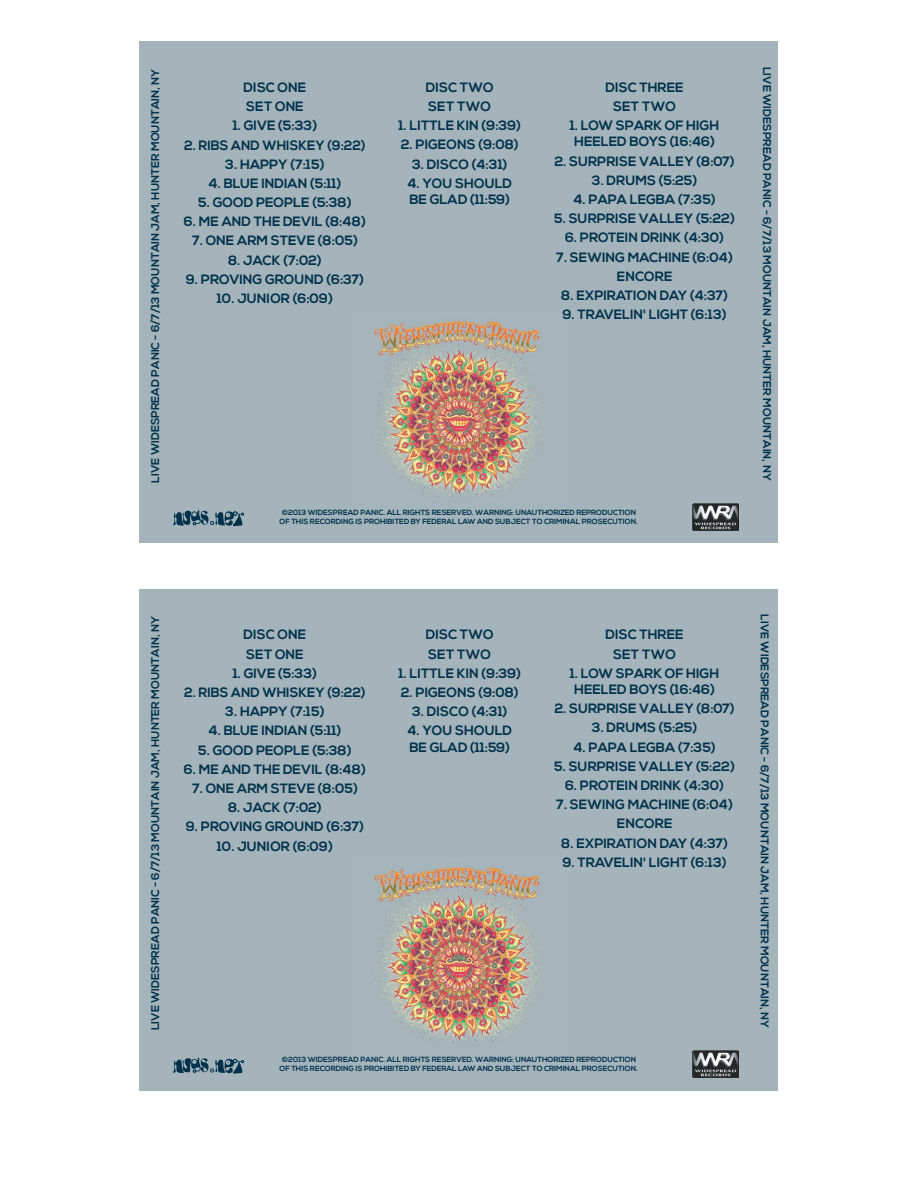
<style>
.page{position:relative;width:918px;height:1188px;background:#fff}
.page>*{position:absolute;margin:0;border:0;box-sizing:border-box;transform-origin:0 0}
.t1{font:700 13.5px/19.2px "Nexa";color:#00324c}
.t2{font:700 11.25px "Nexa";color:#00324c}
.t3{font:700 7.5px/9px "Nexa";color:#00324c}
</style>
<div class="page">
<div style="left:139px;top:42px;width:639px;height:501px;background:#a5b4ba"></div>
<img style="left:692px;top:503px;width:46px;height:27px">
<svg style="left:173px;top:510px;width:71px;height:16px"></svg>
<div style="left:139px;top:589px;width:639px;height:501px;background:#a5b4ba"></div>
<img style="left:692px;top:1051px;width:46px;height:27px">
<svg style="left:173px;top:1058px;width:71px;height:16px"></svg>
<img style="left:374px;top:321px;width:166px;height:176px">
<img style="left:374px;top:867px;width:166px;height:176px">
<p class="t2" style="left:149px;top:483px;width:415px;rotate:-90deg">LIVE WIDESPREAD PANIC - 6/7/13 MOUNTAIN JAM, HUNTER MOUNTAIN, NY</p>
<p class="t1" style="left:244px;top:78px;width:64px">DISC ONE<br>SET ONE</p>
<p class="t1" style="left:233px;top:116px;width:86px">1. GIVE (5:33)</p>
<p class="t1" style="left:184px;top:136px;width:183px">2. RIBS AND WHISKEY (9:22)</p>
<p class="t1" style="left:225px;top:155px;width:101px">3. HAPPY (7:15)</p>
<p class="t1" style="left:209px;top:174px;width:134px">4. BLUE INDIAN (5:11)</p>
<p class="t1" style="left:198px;top:193px;width:155px">5. GOOD PEOPLE (5:38)</p>
<p class="t1" style="left:184px;top:213px;width:183px">6. ME AND THE DEVIL (8:48)</p>
<p class="t1" style="left:192px;top:232px;width:167px">7. ONE ARM STEVE (8:05)</p>
<p class="t1" style="left:228px;top:251px;width:95px">8. JACK (7:02)</p>
<p class="t1" style="left:186px;top:270px;width:180px">9. PROVING GROUND (6:37)</p>
<p class="t1" style="left:217px;top:289px;width:117px">10. JUNIOR (6:09)</p>
<p class="t1" style="left:426px;top:78px;width:69px">DISC TWO<br>SET TWO</p>
<p class="t1" style="left:399px;top:117px;width:124px">1. LITTLE KIN (9:39)</p>
<p class="t1" style="left:401px;top:136px;width:120px">2. PIGEONS (9:08)</p>
<p class="t1" style="left:412px;top:155px;width:97px">3. DISCO (4:31)</p>
<p class="t1" style="left:407px;top:176px;width:106px;line-height:16.2px">4. YOU SHOULD<br>BE GLAD (11:59)</p>
<p class="t1" style="left:606px;top:78px;width:80px;text-align:center">DISC THREE<br>SET TWO</p>
<p class="t1" style="left:570px;top:118px;width:151px;line-height:16.2px;text-align:center">1. LOW SPARK OF HIGH<br>HEELED BOYS (16:46)</p>
<p class="t1" style="left:554px;top:152px;width:182px">2. SURPRISE VALLEY (8:07)</p>
<p class="t1" style="left:592px;top:171px;width:107px">3. DRUMS (5:25)</p>
<p class="t1" style="left:573px;top:190px;width:144px">4. PAPA LEGBA (7:35)</p>
<p class="t1" style="left:554px;top:210px;width:182px">5. SURPRISE VALLEY (5:22)</p>
<p class="t1" style="left:565px;top:229px;width:161px">6. PROTEIN DRINK (4:30)</p>
<p class="t1" style="left:556px;top:248px;width:178px;text-align:center">7. SEWING MACHINE (6:04)<br>ENCORE</p>
<p class="t1" style="left:561px;top:286px;width:168px">8. EXPIRATION DAY (4:37)</p>
<p class="t1" style="left:562px;top:306px;width:166px">9. TRAVELIN' LIGHT (6:13)</p>
<p class="t3" style="left:279px;top:508px;width:360px">©2013 WIDESPREAD PANIC. ALL RIGHTS RESERVED. WARNING: UNAUTHORIZED REPRODUCTION<br>OF THIS RECORDING IS PROHIBITED BY FEDERAL LAW AND SUBJECT TO CRIMINAL PROSECUTION.</p>
<p class="t2" style="left:773px;top:67px;width:415px;rotate:90deg">LIVE WIDESPREAD PANIC - 6/7/13 MOUNTAIN JAM, HUNTER MOUNTAIN, NY</p>
<p class="t2" style="left:149px;top:1030px;width:415px;rotate:-90deg">LIVE WIDESPREAD PANIC - 6/7/13 MOUNTAIN JAM, HUNTER MOUNTAIN, NY</p>
<p class="t1" style="left:244px;top:626px;width:64px">DISC ONE<br>SET ONE</p>
<p class="t1" style="left:233px;top:664px;width:86px">1. GIVE (5:33)</p>
<p class="t1" style="left:184px;top:683px;width:183px">2. RIBS AND WHISKEY (9:22)</p>
<p class="t1" style="left:225px;top:702px;width:101px">3. HAPPY (7:15)</p>
<p class="t1" style="left:209px;top:722px;width:134px">4. BLUE INDIAN (5:11)</p>
<p class="t1" style="left:198px;top:741px;width:155px">5. GOOD PEOPLE (5:38)</p>
<p class="t1" style="left:184px;top:760px;width:183px">6. ME AND THE DEVIL (8:48)</p>
<p class="t1" style="left:192px;top:779px;width:167px">7. ONE ARM STEVE (8:05)</p>
<p class="t1" style="left:228px;top:798px;width:95px">8. JACK (7:02)</p>
<p class="t1" style="left:186px;top:818px;width:180px">9. PROVING GROUND (6:37)</p>
<p class="t1" style="left:217px;top:837px;width:117px">10. JUNIOR (6:09)</p>
<p class="t1" style="left:426px;top:626px;width:69px">DISC TWO<br>SET TWO</p>
<p class="t1" style="left:399px;top:664px;width:124px">1. LITTLE KIN (9:39)</p>
<p class="t1" style="left:401px;top:683px;width:120px">2. PIGEONS (9:08)</p>
<p class="t1" style="left:412px;top:702px;width:97px">3. DISCO (4:31)</p>
<p class="t1" style="left:407px;top:723px;width:106px;line-height:16.2px">4. YOU SHOULD<br>BE GLAD (11:59)</p>
<p class="t1" style="left:606px;top:626px;width:80px;text-align:center">DISC THREE<br>SET TWO</p>
<p class="t1" style="left:570px;top:666px;width:151px;line-height:16.2px;text-align:center">1. LOW SPARK OF HIGH<br>HEELED BOYS (16:46)</p>
<p class="t1" style="left:554px;top:699px;width:182px">2. SURPRISE VALLEY (8:07)</p>
<p class="t1" style="left:592px;top:719px;width:107px">3. DRUMS (5:25)</p>
<p class="t1" style="left:573px;top:738px;width:144px">4. PAPA LEGBA (7:35)</p>
<p class="t1" style="left:554px;top:757px;width:182px">5. SURPRISE VALLEY (5:22)</p>
<p class="t1" style="left:565px;top:776px;width:161px">6. PROTEIN DRINK (4:30)</p>
<p class="t1" style="left:556px;top:795px;width:178px;text-align:center">7. SEWING MACHINE (6:04)<br>ENCORE</p>
<p class="t1" style="left:561px;top:834px;width:168px">8. EXPIRATION DAY (4:37)</p>
<p class="t1" style="left:562px;top:853px;width:166px">9. TRAVELIN' LIGHT (6:13)</p>
<p class="t3" style="left:279px;top:1055px;width:360px">©2013 WIDESPREAD PANIC. ALL RIGHTS RESERVED. WARNING: UNAUTHORIZED REPRODUCTION<br>OF THIS RECORDING IS PROHIBITED BY FEDERAL LAW AND SUBJECT TO CRIMINAL PROSECUTION.</p>
<p class="t2" style="left:771px;top:614px;width:415px;rotate:90deg">LIVE WIDESPREAD PANIC - 6/7/13 MOUNTAIN JAM, HUNTER MOUNTAIN, NY</p>
</div>
